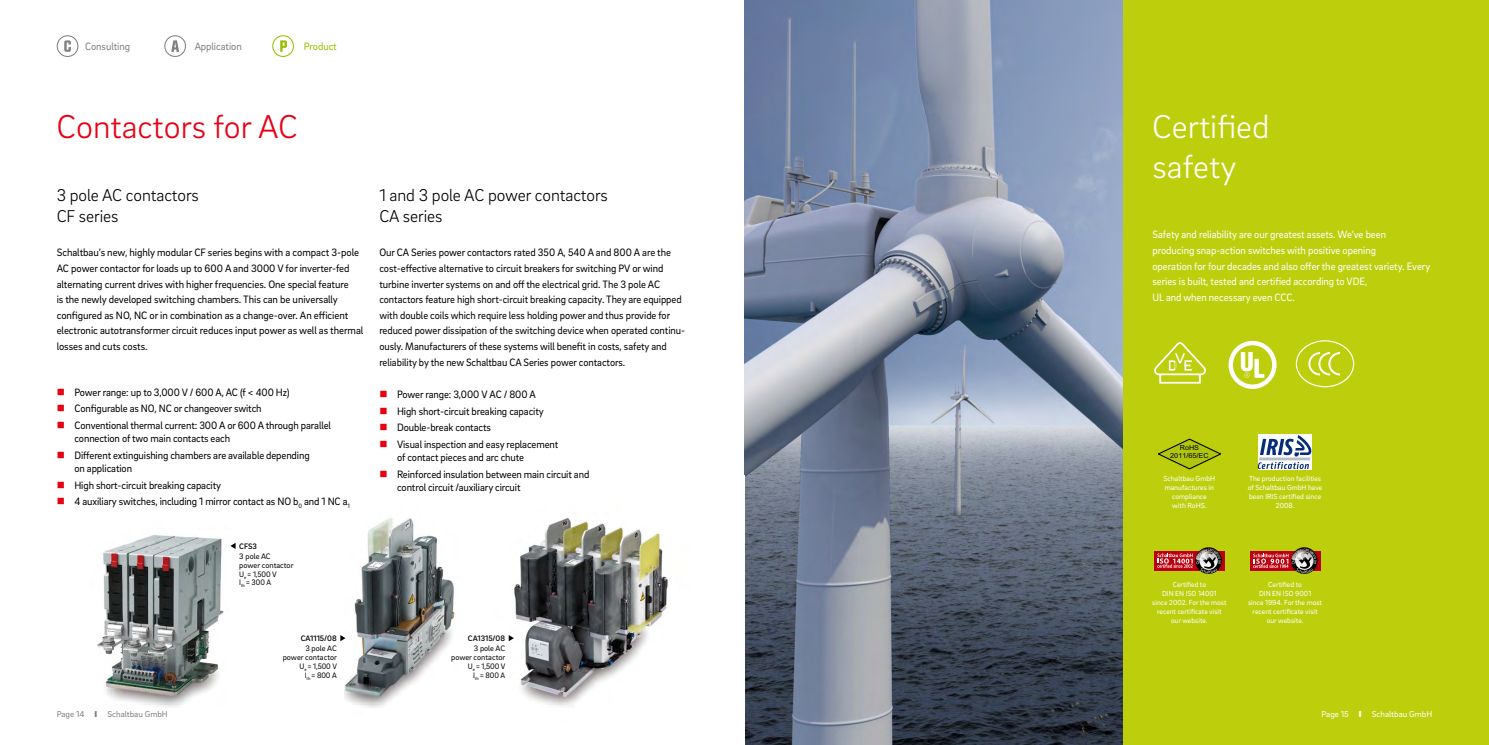
<style>
.page{position:relative;width:1489px;height:745px;background:#fff}
.page>*{position:absolute;margin:0;border:0;box-sizing:border-box;transform-origin:0 0}
.t1{font:300 33.75px/40px "Brix Sans";color:#fff}
.t2{font:300 33.75px "Brix Sans";color:#e60012}
.t3{font:300 17.5px/21.2px "Brix Sans";letter-spacing:-.005em;color:#000}
.t4{font:11px/16.6px "Brix Sans";letter-spacing:-.005em;color:#000;scale:.95 1}
.t5{font:11px/15.6px "Brix Sans";letter-spacing:-.005em;color:#000;scale:.96 1}
.t6{font:11px/15.6px "Brix Sans";letter-spacing:-.005em;color:#fff;scale:.95 1}
.t7{font:11px "Brix Sans";letter-spacing:-.005em;color:#818084;scale:.95 1}
.t8{font:11px "Brix Sans";letter-spacing:-.005em;color:#98c000;scale:.95 1}
.t9{font:8.75px "Brix Sans";color:#818084}
.t10{font:8.75px "Brix Sans";color:#fff}
.t11{font:8.12px/8.8px "Brix Sans";color:#000;text-align:right}
.t12{font:500 8.12px "Brix Sans";color:#000}
.t13{font:7.5px/9px "Brix Sans";color:#fff;text-align:center}
.t14{font:6.88px/8.4px "Arial";color:#000;text-align:center;scale:1.05 1}
</style>
<div class="page">
<img style="left:744px;top:0;width:379px;height:744px">
<div style="left:1123px;top:0;width:365px;height:744px;background:#bdcf0c"></div>
<img style="left:97px;top:518px;width:571px;height:190px">
<svg style="left:1295px;top:340px;width:59px;height:47px"></svg>
<svg style="left:1228px;top:340px;width:48px;height:48px"></svg>
<svg style="left:1154px;top:342px;width:51px;height:41px"></svg>
<svg style="left:1158px;top:438px;width:63px;height:31px"></svg>
<svg style="left:1258px;top:434px;width:53px;height:35px"></svg>
<svg style="left:1257px;top:435px;width:54px;height:33px;background:#aab8cb"></svg>
<div style="left:1153px;top:550px;width:71px;height:20px;background:#bc000f"></div>
<svg style="left:1157px;top:547px;width:64px;height:26px"></svg>
<div style="left:1249px;top:550px;width:71px;height:20px;background:#bc000f"></div>
<svg style="left:1252px;top:547px;width:65px;height:26px"></svg>
<svg style="left:164px;top:35px;width:22px;height:22px"></svg>
<div style="left:57px;top:35px;width:21px;height:22px;border:1px solid #818084;border-radius:50%"></div>
<svg style="left:64px;top:40px;width:7px;height:12px"></svg>
<svg style="left:272px;top:35px;width:22px;height:22px"></svg>
<svg style="left:508px;top:634px;width:6px;height:7px"></svg>
<svg style="left:340px;top:634px;width:5px;height:7px"></svg>
<svg style="left:230px;top:542px;width:5px;height:6px"></svg>
<p class="t7" style="left:85px;top:39px;width:49px">Consulting</p>
<p class="t7" style="left:195px;top:39px;width:51px">Application</p>
<p class="t8" style="left:304px;top:39px;width:36px">Product</p>
<h1 class="t2" style="left:56px;top:105px;width:243px">Contactors for AC</h1>
<h2 class="t3" style="left:57px;top:183px;width:144px">3 pole AC contactors<br>CF series</h2>
<h2 class="t3" style="left:379px;top:183px;width:230px">1 and 3 pole AC power contactors<br>CA series</h2>
<p class="t5" style="left:57px;top:244px;width:321px">Schaltbau’s new, highly modular CF series begins with a compact 3-pole AC power contactor for loads up to 600 A and 3000 V for inverter-fed alternating current drives with higher frequencies. One special feature<br>is the newly developed switching chambers. This can be universally configured as NO, NC or in combination as a change-over. An efficient electronic autotransformer circuit reduces input power as well as thermal losses and cuts costs.</p>
<p class="t4" style="left:379px;top:244px;width:323px;line-height:15.6px">Our CA Series power contactors rated 350 A, 540 A and 800 A are the cost-effective alternative to circuit breakers for switching PV or wind turbine inverter systems on and off the electrical grid. The 3 pole AC contactors feature high short-circuit breaking capacity. They are equipped with double coils which require less holding power and thus provide for reduced power dissipation of the switching device when operated continu&shy;ously. Manufacturers of these systems will benefit in costs, safety and reliability by the new Schaltbau CA Series power contactors.</p>
<p class="t4" style="left:397px;top:385px;width:171px">Power range: 3,000 V AC / 800 A<br>High short-circuit breaking capacity<br>Double-break contacts<br>Visual inspection and easy replacement</p>
<p class="t4" style="left:397px;top:448px;width:204px">of contact pieces and arc chute<br>Reinforced insulation between main circuit and</p>
<p class="t4" style="left:397px;top:478px;width:131px">control circuit /auxiliary circuit</p>
<p class="t4" style="left:74px;top:383px;width:271px">Power range: up to 3,000 V / 600 A, AC (f &lt; 400 Hz)<br>Configurable as NO, NC or changeover switch<br>Conventional thermal current: 300 A or 600 A through parallel</p>
<p class="t4" style="left:74px;top:429px;width:249px">connection of two main contacts each<br>Different extinguishing chambers are available depending</p>
<p class="t4" style="left:74px;top:459px;width:291px">on application<br>High short-circuit breaking capacity<br>4 auxiliary switches, including 1 mirror contact as NO b<sub>0</sub> and 1 NC a<sub>1</sub></p>
<p class="t12" style="left:239px;top:540px;width:19px">CFS3</p>
<p class="t11" style="left:239px;top:551px;width:56px;text-align:left">3 pole AC power contactor<br>U<sub>e</sub> = 1,500 V<br>I<sub>th</sub> = 300 A</p>
<p class="t12" style="left:301px;top:632px;width:37px">CA1115/08</p>
<p class="t11" style="left:283px;top:643px;width:56px">3 pole AC power contactor<br>U<sub>e</sub> = 1,500 V<br>I<sub>th</sub> = 800 A</p>
<p class="t12" style="left:468px;top:632px;width:39px">CA1315/08</p>
<p class="t11" style="left:451px;top:643px;width:56px">3 pole AC power contactor<br>U<sub>e</sub> = 1,500 V<br>I<sub>th</sub> = 800 A</p>
<h1 class="t1" style="left:1152px;top:105px;width:119px">Certified safety</h1>
<p class="t6" style="left:1152px;top:226px;width:294px">Safety and reliability are our greatest assets. We’ve been producing snap-action switches with positive opening<br>operation for four decades and also offer the greatest variety. Every series is built, tested and certified according to VDE,<br>UL and when necessary even CCC.</p>
<p class="t14" style="left:1170px;top:443px;width:38px">RoHS<br>2011/65/EC</p>
<p class="t13" style="left:1163px;top:473px;width:53px">Schaltbau GmbH manufactures in compliance<br>with RoHS.</p>
<p class="t13" style="left:1247px;top:473px;width:76px">The production facilities of Schaltbau GmbH have been IRIS certified since<br>2008.</p>
<p class="t13" style="left:1152px;top:579px;width:76px">Certified to<br>DIN EN ISO 14001<br>since 2002. For the most recent certificate visit our website.</p>
<p class="t13" style="left:1247px;top:579px;width:75px">Certified to<br>DIN EN ISO 9001<br>since 1994. For the most recent certificate visit our website.</p>
<p class="t9" style="left:57px;top:707px;width:113px">Page 14 I Schaltbau GmbH</p>
<p class="t10" style="left:1321px;top:707px;width:112px">Page 15 I Schaltbau GmbH</p>
</div>
